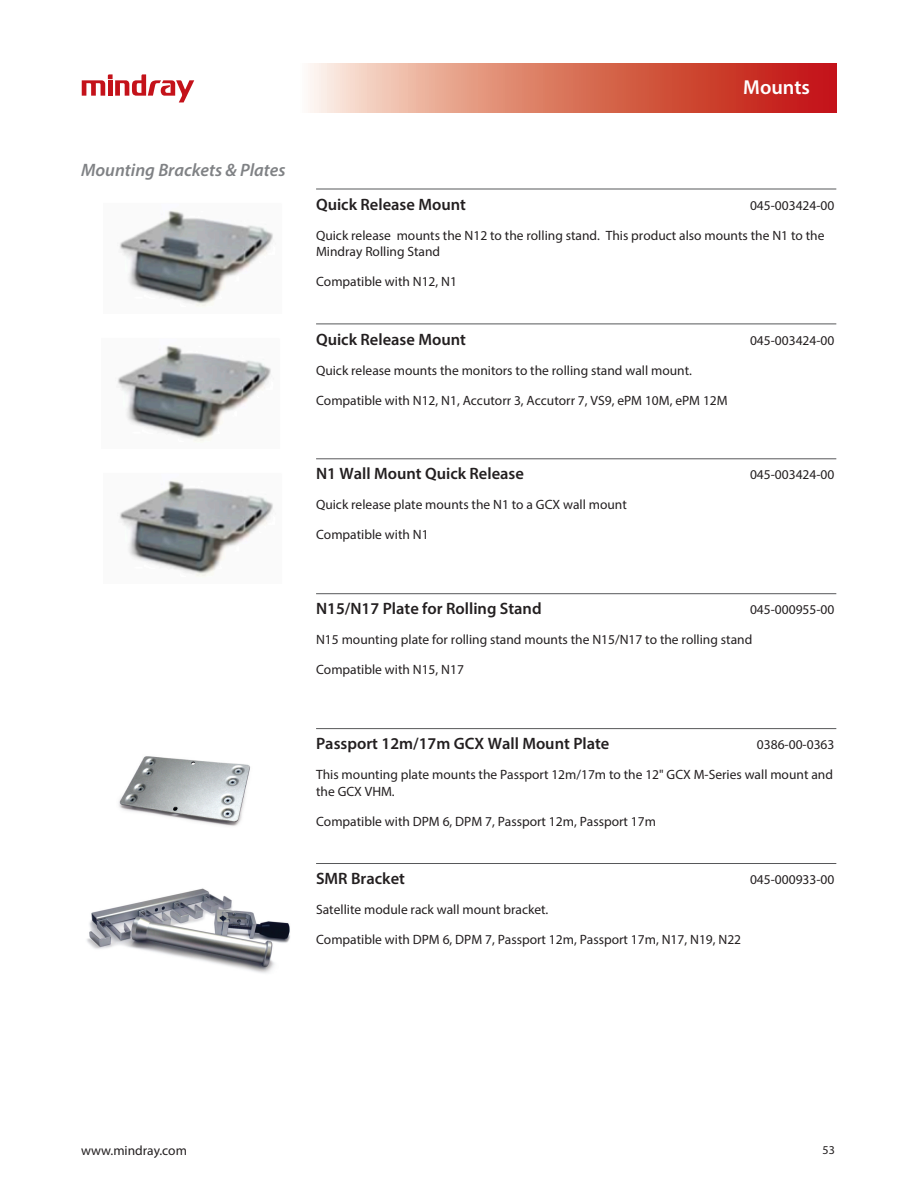
<style>
.page{position:relative;width:918px;height:1188px;background:#fff}
.page>*{position:absolute;margin:0;border:0;box-sizing:border-box;transform-origin:0 0}
.t1{font:600 20.25px "Myriad Pro";color:#fff}
.Sub_Header{font:italic 600 18px "Myriad Pro";color:#808285}
.sub_category{font:600 16.5px "Myriad Pro";color:#231f20}
.Description{font:13.5px/16.5px "Myriad Pro";color:#231f20}
.sub_category-2{font:13.5px "Myriad Pro";color:#231f20}
.Compatible_with{font:13.5px "Myriad Pro";color:#231f20}
.t2{font:12px "Myriad Pro";color:#231f20}
</style>
<div class="page">
<svg style="left:308px;top:64px;width:529px;height:48px;background:#db7765"></svg>
<svg style="left:82px;top:74px;width:112px;height:28px"></svg>
<hr style="left:316px;top:189px;width:520px;height:1px;background:#57585a">
<img style="left:119px;top:210px;width:154px;height:97px">
<hr style="left:316px;top:593px;width:520px;height:1px;background:#57585a">
<hr style="left:316px;top:728px;width:520px;height:1px;background:#57585a">
<img style="left:119px;top:756px;width:132px;height:70px">
<hr style="left:316px;top:863px;width:520px;height:1px;background:#57585a">
<img style="left:87px;top:888px;width:203px;height:85px">
<hr style="left:316px;top:324px;width:520px;height:1px;background:#57585a">
<hr style="left:316px;top:458px;width:520px;height:1px;background:#57585a">
<img style="left:117px;top:345px;width:154px;height:97px">
<img style="left:119px;top:480px;width:154px;height:97px">
<p class="Sub_Header" style="left:81px;top:158px;width:206px">Mounting Brackets &amp; Plates</p>
<h1 class="t1" style="left:743px;top:75px;width:68px">Mounts</h1>
<p class="sub_category" style="left:316px;top:194px;width:151px">Quick Release Mount</p>
<p class="sub_category-2" style="left:750px;top:197px;width:86px">045-003424-00</p>
<p class="Description" style="left:316px;top:227px;width:510px">Quick release mounts the N12 to the rolling stand. This product also mounts the N1 to the<br>Mindray Rolling Stand</p>
<p class="Description" style="left:316px;top:273px;width:142px">Compatible with N12, N1</p>
<p class="sub_category" style="left:316px;top:328px;width:151px">Quick Release Mount</p>
<p class="sub_category-2" style="left:750px;top:332px;width:86px">045-003424-00</p>
<p class="Description" style="left:316px;top:362px;width:377px">Quick release mounts the monitors to the rolling stand wall mount.</p>
<p class="Description" style="left:316px;top:392px;width:413px">Compatible with N12, N1, Accutorr 3, Accutorr 7, VS9, ePM 10M, ePM 12M</p>
<p class="sub_category" style="left:316px;top:463px;width:209px">N1 Wall Mount Quick Release</p>
<p class="sub_category-2" style="left:750px;top:467px;width:86px">045-003424-00</p>
<p class="Description" style="left:316px;top:496px;width:312px">Quick release plate mounts the N1 to a GCX wall mount</p>
<p class="Description" style="left:316px;top:526px;width:114px">Compatible with N1</p>
<p class="sub_category" style="left:316px;top:598px;width:227px">N15/N17 Plate for Rolling Stand</p>
<p class="sub_category-2" style="left:750px;top:601px;width:86px">045-000955-00</p>
<p class="Description" style="left:316px;top:631px;width:438px">N15 mounting plate for rolling stand mounts the N15/N17 to the rolling stand</p>
<p class="Compatible_with" style="left:316px;top:661px;width:149px">Compatible with N15, N17</p>
<p class="sub_category" style="left:316px;top:733px;width:295px">Passport 12m/17m GCX Wall Mount Plate</p>
<p class="sub_category-2" style="left:757px;top:736px;width:79px">0386-00-0363</p>
<p class="Description" style="left:316px;top:766px;width:518px">This mounting plate mounts the Passport 12m/17m to the 12" GCX M-Series wall mount and the GCX VHM.</p>
<p class="Compatible_with" style="left:316px;top:813px;width:341px">Compatible with DPM 6, DPM 7, Passport 12m, Passport 17m</p>
<p class="sub_category" style="left:316px;top:868px;width:90px">SMR Bracket</p>
<p class="sub_category-2" style="left:750px;top:871px;width:86px">045-000933-00</p>
<p class="Description" style="left:316px;top:901px;width:234px">Satellite module rack wall mount bracket.</p>
<p class="Description" style="left:316px;top:931px;width:427px">Compatible with DPM 6, DPM 7, Passport 12m, Passport 17m, N17, N19, N22</p>
<p class="Description" style="left:81px;top:1142px;width:107px">www.mindray.com</p>
<p class="t2" style="left:823px;top:1143px;width:14px">53</p>
</div>
